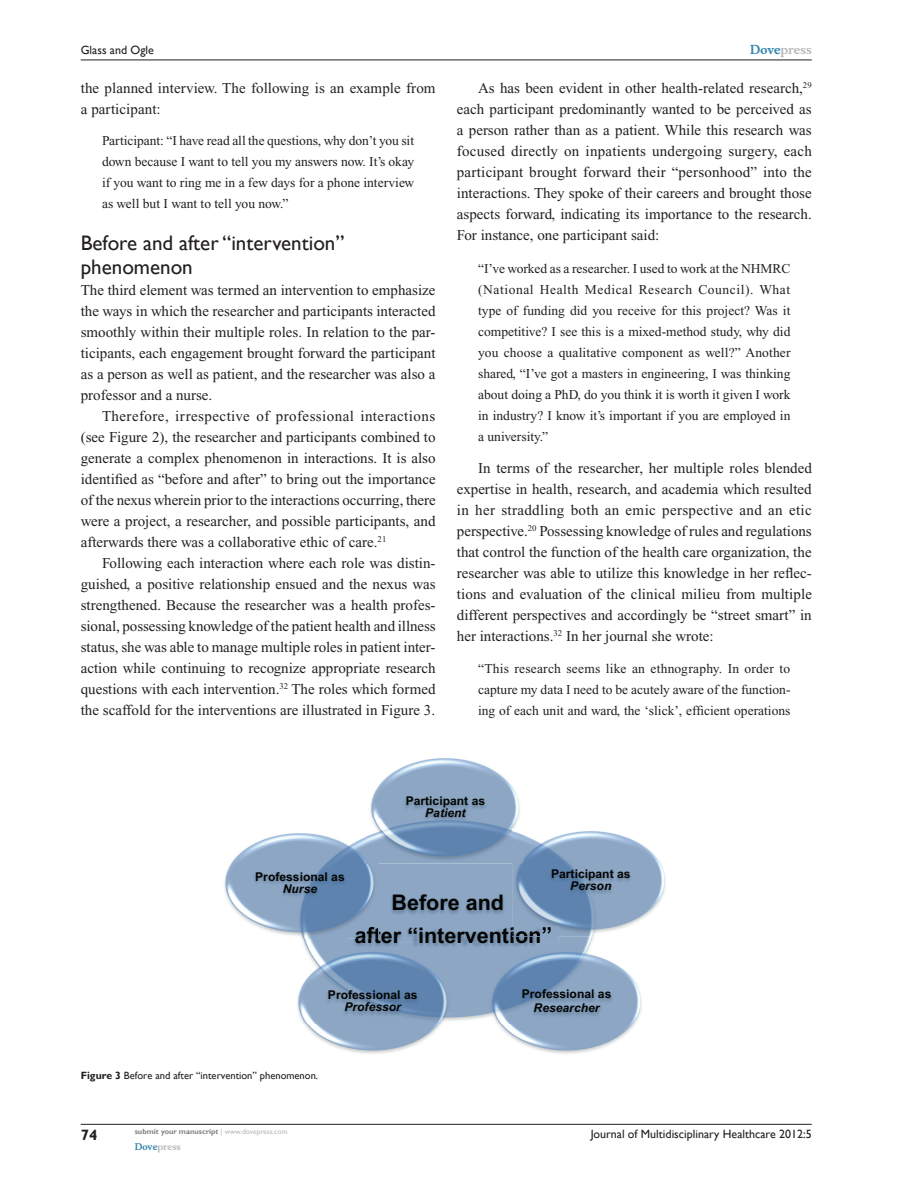
<style>
.page{position:relative;width:918px;height:1188px;background:#fff}
.page>*{position:absolute;margin:0;border:0;box-sizing:border-box;transform-origin:0 0}
.t1{font:700 21.6px/32.2px "Arial";color:#040503;text-align:center}
.t2{font:21px/24px "Gill Sans";color:#231f20}
.t3{font:15px/21px "Times New Roman";color:#231f20;text-align:justify}
.t4{font:700 15px "Gill Sans";color:#231f20}
.t5{font:13.5px/21px "Times New Roman";color:#231f20;text-align:justify}
.t6{font:700 12.15px "Arial";color:#040503}
.t7{font:italic 700 12.15px "Arial";color:#040503}
.t8{font:12px "Gill Sans";color:#231f20}
.t9{font:700 12px "Musee";color:#b8b9bc}
.t10{font:10.5px "Gill Sans";color:#231f20}
.t11{font:700 9px "Musee";color:#b8b9bc}
.t12{font:700 7.5px "Gill Sans";color:#808285}
.s1{color:#3485ae}
.s2{font-weight:700}
.s3{font-weight:400;color:#b8b9bc}
</style>
<div class="page">
<img style="left:302px;top:939px;width:45px;height:11px">
<img style="left:548px;top:936px;width:46px;height:14px">
<img style="left:355px;top:927px;width:203px;height:16px">
<img style="left:370px;top:758px;width:150px;height:106px">
<img style="left:512px;top:830px;width:154px;height:106px">
<img style="left:551px;top:927px;width:7px;height:9px">
<img style="left:512px;top:927px;width:39px;height:9px">
<img style="left:512px;top:829px;width:11px;height:35px">
<img style="left:498px;top:957px;width:144px;height:97px">
<img style="left:488px;top:950px;width:111px;height:74px">
<img style="left:304px;top:1024px;width:137px;height:30px">
<img style="left:297px;top:950px;width:154px;height:74px">
<img style="left:224px;top:833px;width:154px;height:106px">
<img style="left:355px;top:927px;width:1px;height:12px">
<img style="left:356px;top:927px;width:22px;height:12px">
<img style="left:367px;top:831px;width:11px;height:33px">
<hr style="left:81px;top:1124px;width:731px;height:1px;background:#231f20">
<hr style="left:81px;top:60px;width:731px;height:1px;background:#231f20">
<p class="t8" style="left:81px;top:43px;width:75px">Glass and Ogle</p>
<p class="t3" style="left:81px;top:77px;width:356px">the planned interview. The following is an example from a participant:</p>
<p class="t5" style="left:102px;top:130px;width:314px">Participant: “I have read all the questions, why don’t you sit down because I want to tell you my answers now. It’s okay if you want to ring me in a few days for a phone interview as well but I want to tell you now.”</p>
<h2 class="t2" style="left:81px;top:231px;width:265px">Before and after “intervention” phenomenon</h2>
<p class="t3" style="left:81px;top:279px;width:356px">The third element was termed an intervention to emphasize the ways in which the researcher and participants interacted smoothly within their multiple roles. In relation to the par&shy;ticipants, each engagement brought forward the participant as a person as well as patient, and the researcher was also a professor and a nurse.</p>
<p class="t3" style="left:81px;top:405px;width:357px;text-indent:21px">Therefore, irrespective of professional interactions (see Figure 2), the researcher and participants combined to generate a complex phenomenon in interactions. It is also identified as “before and after” to bring out the importance of the nexus wherein prior to the interactions occurring, there were a project, a researcher, and possible participants, and afterwards there was a collaborative ethic of care.<sup>21</sup></p>
<p class="t3" style="left:81px;top:552px;width:356px;text-indent:21px">Following each interaction where each role was distin&shy;guished, a positive relationship ensued and the nexus was strengthened. Because the researcher was a health profes&shy;sional, possessing knowledge of the patient health and illness status, she was able to manage multiple roles in patient inter&shy;action while continuing to recognize appropriate research questions with each intervention.<sup>32</sup> The roles which formed the scaffold for the interventions are illustrated in Figure 3.</p>
<p class="t9" style="left:750px;top:43px;width:63px"><span class="s1">Dove</span>press</p>
<p class="t3" style="left:457px;top:77px;width:356px;text-indent:21px">As has been evident in other health-related research,<sup>29 </sup>each participant predominantly wanted to be perceived as a person rather than as a patient. While this research was focused directly on inpatients undergoing surgery, each participant brought forward their “personhood” into the interactions. They spoke of their careers and brought those aspects forward, indicating its importance to the research.<br>For instance, one participant said:</p>
<p class="t5" style="left:478px;top:258px;width:314px">“I’ve worked as a researcher. I used to work at the NHMRC (National Health Medical Research Council). What type of funding did you receive for this project? Was it competitive? I see this is a mixed-method study, why did you choose a qualitative component as well?” Another shared, “I’ve got a masters in engineering, I was thinking about doing a PhD, do you think it is worth it given I work in industry? I know it’s important if you are employed in a university.”</p>
<p class="t3" style="left:457px;top:458px;width:357px;text-indent:21px">In terms of the researcher, her multiple roles blended expertise in health, research, and academia which resulted in her straddling both an emic perspective and an etic perspective.<sup>20</sup> Possessing knowledge of rules and regulations that control the function of the health care organization, the researcher was able to utilize this knowledge in her reflec&shy;tions and evaluation of the clinical milieu from multiple different perspectives and accordingly be “street smart” in her interactions.<sup>32</sup> In her journal she wrote:</p>
<p class="t5" style="left:478px;top:658px;width:314px">“This research seems like an ethnography. In order to capture my data I need to be acutely aware of the function&shy;ing of each unit and ward, the ‘slick’, efficient operations</p>
<p class="t6" style="left:406px;top:793px;width:81px">Participant as</p>
<p class="t7" style="left:425px;top:805px;width:42px">Patient</p>
<p class="t6" style="left:255px;top:868px;width:91px">Professional as</p>
<p class="t7" style="left:283px;top:881px;width:36px">Nurse</p>
<p class="t6" style="left:551px;top:866px;width:81px">Participant as</p>
<p class="t7" style="left:570px;top:878px;width:43px">Person</p>
<h1 class="t1" style="left:355px;top:887px;width:199px">Before and<br>after “intervention”</h1>
<p class="t6" style="left:328px;top:987px;width:91px">Professional as</p>
<p class="t7" style="left:344px;top:999px;width:58px">Professor</p>
<p class="t10" style="left:81px;top:1070px;width:239px"><span class="s2">Figure 3</span> Before and after “intervention” phenomenon.</p>
<p class="t4" style="left:81px;top:1126px;width:18px">74</p>
<p class="t12" style="left:135px;top:1127px;width:154px">submit your manuscript <span class="s3">| www.dovepress.com</span></p>
<p class="t11" style="left:135px;top:1141px;width:48px"><span class="s1">Dove</span>press</p>
<p class="t6" style="left:522px;top:986px;width:91px">Professional as</p>
<p class="t7" style="left:534px;top:1000px;width:68px">Researcher</p>
<p class="t8" style="left:591px;top:1127px;width:222px">Journal of Multidisciplinary Healthcare 2012:5</p>
</div>
